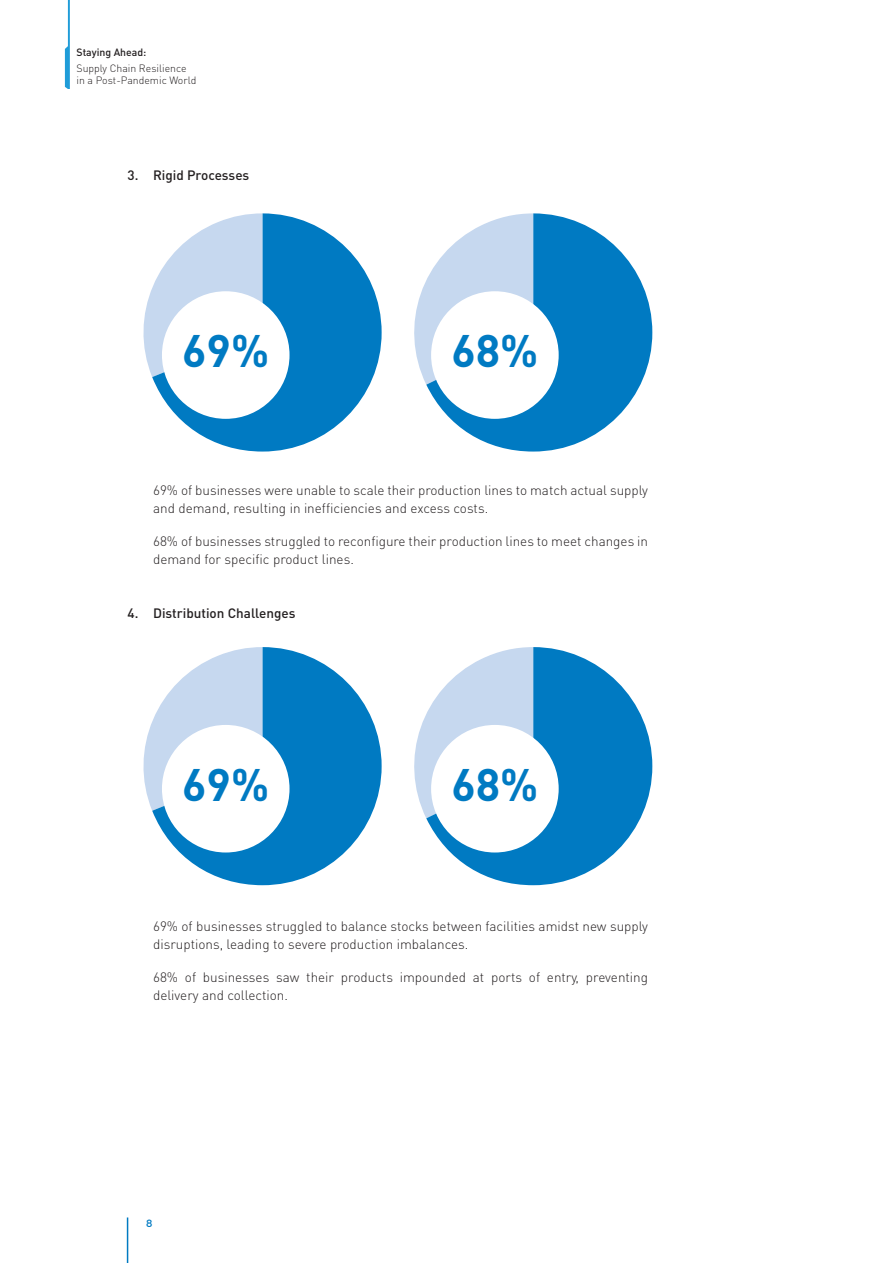
<style>
.page{position:relative;width:893px;height:1263px;background:#fff}
.page>*{position:absolute;margin:0;border:0;box-sizing:border-box;transform-origin:0 0}
.t1{font:700 45px "DINOT";color:#007ac2}
.Tab_1{font:300 13.5px/18px "DINOT";color:#231f20}
.Tab_1-2{font:500 13.5px "DINOT";color:#231f20}
.t2{font:300 10.5px/12.6px "DINOT";color:#231f20}
.t3{font:500 10.5px "DINOT";color:#231f20}
.t4{font:600 10.5px "Raleway";color:#007ac2}
</style>
<div class="page">
<svg style="left:143px;top:289px;width:9px;height:87px"></svg>
<svg style="left:152px;top:213px;width:230px;height:239px;fill:#007ac2"></svg>
<svg style="left:414px;top:281px;width:12px;height:103px"></svg>
<svg style="left:426px;top:213px;width:226px;height:239px;fill:#007ac2"></svg>
<div style="left:162px;top:291px;width:128px;height:128px;background:#fff;border-radius:50%"></div>
<div style="left:431px;top:291px;width:128px;height:128px;background:#fff;border-radius:50%"></div>
<svg style="left:143px;top:723px;width:9px;height:87px"></svg>
<svg style="left:152px;top:647px;width:230px;height:238px;fill:#007ac2"></svg>
<svg style="left:414px;top:715px;width:12px;height:102px"></svg>
<svg style="left:426px;top:647px;width:226px;height:238px;fill:#007ac2"></svg>
<div style="left:162px;top:725px;width:128px;height:127px;background:#fff;border-radius:50%"></div>
<div style="left:431px;top:725px;width:128px;height:127px;background:#fff;border-radius:50%"></div>
<svg style="left:65px;top:0;width:5px;height:89px"></svg>
<hr style="left:127px;top:1217px;width:1px;height:46px;background:#007ac2">
<p class="t3" style="left:76px;top:45px;width:71px">Staying Ahead:</p>
<p class="t2" style="left:76px;top:61px;width:121px">Supply Chain Resilience in a Post-Pandemic World</p>
<p class="Tab_1-2" style="left:128px;top:166px;width:123px">3. Rigid Processes</p>
<p class="t1" style="left:182px;top:321px;width:89px">69%</p>
<p class="t1" style="left:451px;top:321px;width:89px">68%</p>
<p class="Tab_1" style="left:153px;top:481px;width:496px">69% of businesses were unable to scale their production lines to match actual supply and demand, resulting in inefficiencies and excess costs.</p>
<p class="Tab_1" style="left:153px;top:532px;width:496px">68% of businesses struggled to reconfigure their production lines to meet changes in demand for specific product lines.</p>
<p class="Tab_1-2" style="left:128px;top:604px;width:169px">4. Distribution Challenges</p>
<p class="t1" style="left:182px;top:754px;width:89px">69%</p>
<p class="t1" style="left:451px;top:754px;width:89px">68%</p>
<p class="Tab_1" style="left:153px;top:916px;width:496px">69% of businesses struggled to balance stocks between facilities amidst new supply disruptions, leading to severe production imbalances.</p>
<p class="Tab_1" style="left:153px;top:967px;width:496px">68% of businesses saw their products impounded at ports of entry, preventing delivery and collection.</p>
<p class="t4" style="left:146px;top:1217px;width:8px">8</p>
</div>
